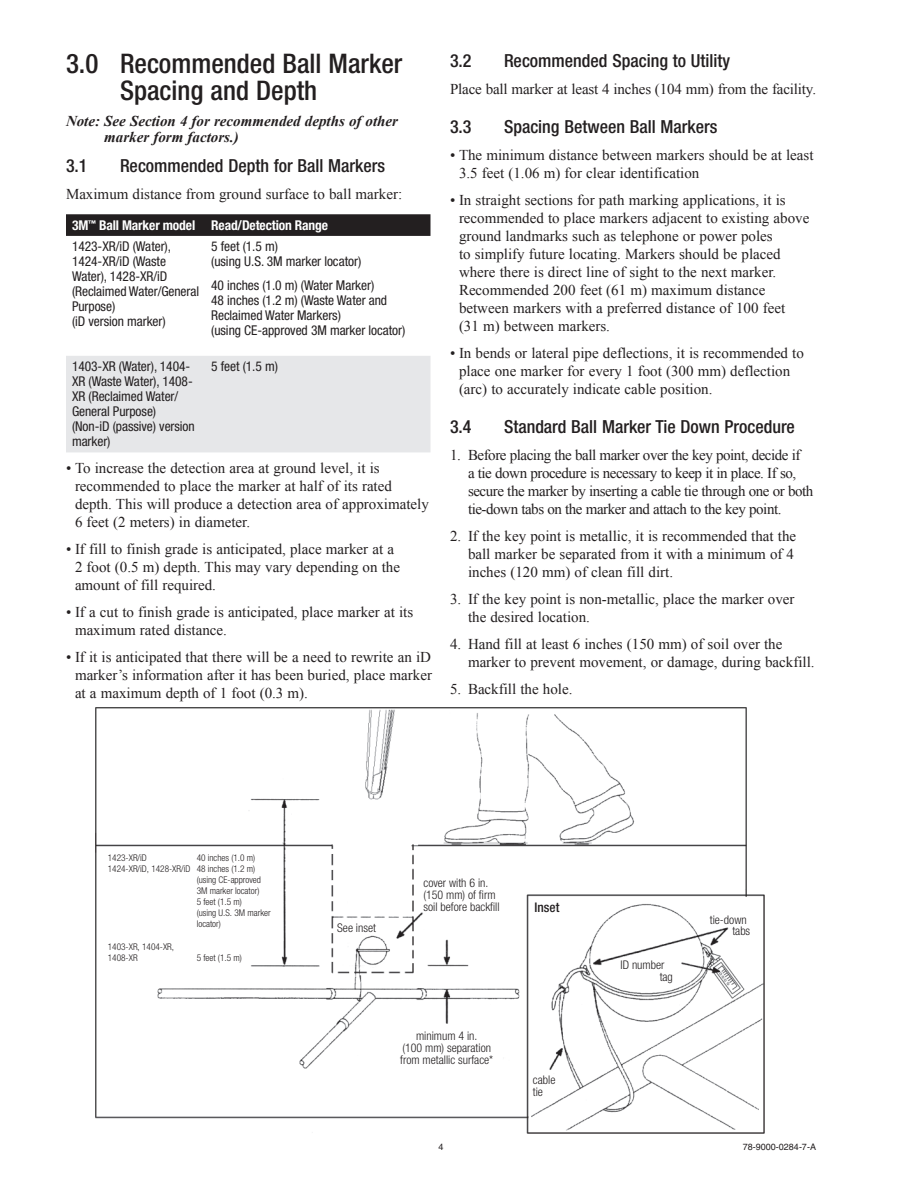
<style>
.page{position:relative;width:918px;height:1188px;background:#fff}
.page>*{position:absolute;margin:0;border:0;box-sizing:border-box;transform-origin:0 0}
.t1{font:500 condensed 27px/27px "Helvetica Neue LT Std";color:#231f20}
.t2{font:500 condensed 18px "Helvetica Neue LT Std";color:#231f20}
.t3{font:15px/18px "Times New Roman";color:#231f20}
.t4{font:15px/18px "Times New Roman";letter-spacing:-.03em;color:#231f20}
.t5{font:italic 700 15px/16.5px "Times New Roman";color:#231f20}
.t6{font:condensed 13.5px/15px "Helvetica Neue LT Std";letter-spacing:-.005em;color:#231f20}
.t7{font:700 condensed 13.5px/20.9px "Helvetica Neue LT Std";letter-spacing:-.01em;color:#fff}
.t8{font:500 condensed 13.2px "Helvetica Neue LT Std";color:#231f20}
.t9{font:300 condensed 12px/12px "Helvetica Neue LT Std";color:#231f20}
.t10{font:300 condensed 9.3px/11.1px "Helvetica Neue LT Std";color:#231f20}
.t11{font:9px "Helvetica";color:#231f20}
.s1{font-weight:400;color:#231f20}
</style>
<div class="page">
<img style="left:95px;top:707px;width:670px;height:427px">
<svg style="left:66px;top:214px;width:364px;height:22px;background:#262223"></svg>
<div style="left:66px;top:356px;width:364px;height:96px;background:#e6e7e9"></div>
<h1 class="t1" style="left:120px;top:50px;width:284px;text-indent:-54px">3.0 Recommended Ball Marker<br>Spacing and Depth</h1>
<p class="t5" style="left:104px;top:112px;width:295px;text-indent:-38px">Note: See Section 4 for recommended depths of other marker form factors.)</p>
<p class="t2" style="left:66px;top:155px;width:23px">3.1</p>
<p class="t2" style="left:120px;top:155px;width:267px">Recommended Depth for Ball Markers</p>
<p class="t3" style="left:66px;top:185px;width:338px">Maximum distance from ground surface to ball marker:</p>
<p class="t7" style="left:72px;top:215px;width:258px">3M<sup>™</sup> Ball Marker model Read/Detection Range<br><span class="s1">1423-XR/iD (Water),</span></p>
<p class="t6" style="left:72px;top:253px;width:129px">1424-XR/iD (Waste<br>Water), 1428-XR/iD (Reclaimed Water/General<br>Purpose)<br>(iD version marker)</p>
<p class="t6" style="left:211px;top:238px;width:152px">5 feet (1.5 m)<br>(using U.S. 3M marker locator)</p>
<p class="t6" style="left:211px;top:277px;width:196px">40 inches (1.0 m) (Water Marker)<br>48 inches (1.2 m) (Waste Water and<br>Reclaimed Water Markers)<br>(using CE-approved 3M marker locator)</p>
<p class="t6" style="left:72px;top:359px;width:124px">1403-XR (Water), 1404-<br>XR (Waste Water), 1408-<br>XR (Reclaimed Water/<br>General Purpose) (Non-iD (passive) version marker)</p>
<p class="t6" style="left:211px;top:359px;width:68px">5 feet (1.5 m)</p>
<p class="t3" style="left:75px;top:459px;width:355px;text-indent:-9px">• To increase the detection area at ground level, it is recommended to place the marker at half of its rated depth. This will produce a detection area of approximately 6 feet (2 meters) in diameter.</p>
<p class="t3" style="left:75px;top:540px;width:327px;text-indent:-9px">• If fill to finish grade is anticipated, place marker at a<br>2 foot (0.5 m) depth. This may vary depending on the amount of fill required.</p>
<p class="t3" style="left:75px;top:603px;width:340px;text-indent:-9px">• If a cut to finish grade is anticipated, place marker at its maximum rated distance.</p>
<p class="t3" style="left:75px;top:648px;width:359px;text-align:justify;text-indent:-9px">• If it is anticipated that there will be a need to rewrite an iD marker’s information after it has been buried, place marker at a maximum depth of 1 foot (0.3 m).</p>
<p class="t2" style="left:450px;top:50px;width:23px">3.2</p>
<p class="t2" style="left:504px;top:50px;width:228px">Recommended Spacing to Utility</p>
<p class="t3" style="left:450px;top:80px;width:368px">Place ball marker at least 4 inches (104 mm) from the facility.</p>
<p class="t2" style="left:450px;top:116px;width:23px">3.3</p>
<p class="t2" style="left:504px;top:116px;width:215px">Spacing Between Ball Markers</p>
<p class="t3" style="left:459px;top:146px;width:356px;text-indent:-9px">• The minimum distance between markers should be at least<br>3.5 feet (1.06 m) for clear identification</p>
<p class="t3" style="left:459px;top:191px;width:352px;text-indent:-9px">• In straight sections for path marking applications, it is recommended to place markers adjacent to existing above ground landmarks such as telephone or power poles<br>to simplify future locating. Markers should be placed where there is direct line of sight to the next marker.<br>Recommended 200 feet (61 m) maximum distance between markers with a preferred distance of 100 feet<br>(31 m) between markers.</p>
<p class="t3" style="left:459px;top:344px;width:346px;text-indent:-9px">• In bends or lateral pipe deflections, it is recommended to place one marker for every 1 foot (300 mm) deflection (arc) to accurately indicate cable position.</p>
<p class="t2" style="left:450px;top:416px;width:23px">3.4</p>
<p class="t2" style="left:504px;top:416px;width:292px">Standard Ball Marker Tie Down Procedure</p>
<p class="t4" style="left:468px;top:446px;width:347px;text-indent:-18px">1. Before placing the ball marker over the key point, decide if<br>a tie down procedure is necessary to keep it in place. If so, secure the marker by inserting a cable tie through one or both tie-down tabs on the marker and attach to the key point.</p>
<p class="t3" style="left:468px;top:527px;width:330px;text-indent:-18px">2. If the key point is metallic, it is recommended that the ball marker be separated from it with a minimum of 4 inches (120 mm) of clean fill dirt.</p>
<p class="t3" style="left:468px;top:590px;width:328px;text-indent:-18px">3. If the key point is non-metallic, place the marker over the desired location.</p>
<p class="t3" style="left:468px;top:635px;width:348px;text-indent:-18px">4. Hand fill at least 6 inches (150 mm) of soil over the marker to prevent movement, or damage, during backfill.</p>
<p class="t3" style="left:450px;top:680px;width:124px">5. Backfill the hole.</p>
<p class="t10" style="left:108px;top:852px;width:41px">1423-XR/iD</p>
<p class="t10" style="left:197px;top:852px;width:60px">40 inches (1.0 m)</p>
<p class="t10" style="left:108px;top:863px;width:149px">1424-XR/iD, 1428-XR/iD 48 inches (1.2 m)</p>
<p class="t10" style="left:197px;top:874px;width:66px">(using CE-approved</p>
<p class="t10" style="left:197px;top:885px;width:64px">3M marker locator)</p>
<p class="t10" style="left:197px;top:896px;width:47px">5 feet (1.5 m)</p>
<p class="t10" style="left:197px;top:907px;width:76px">(using U.S. 3M marker</p>
<p class="t10" style="left:197px;top:918px;width:26px">locator)</p>
<p class="t10" style="left:108px;top:941px;width:68px">1403-XR, 1404-XR,<br>1408-XR</p>
<p class="t10" style="left:197px;top:952px;width:47px">5 feet (1.5 m)</p>
<p class="t9" style="left:337px;top:921px;width:40px">See inset</p>
<p class="t9" style="left:424px;top:877px;width:78px">cover with 6 in. (150 mm) of firm soil before backfill</p>
<p class="t8" style="left:535px;top:900px;width:26px">Inset</p>
<p class="t9" style="left:400px;top:1030px;width:95px;text-align:center">minimum 4 in.<br>(100 mm) separation from metallic surface*</p>
<p class="t9" style="left:533px;top:1074px;width:24px">cable tie</p>
<p class="t9" style="left:660px;top:959px;width:15px;text-indent:-39px">ID number tag</p>
<p class="t9" style="left:710px;top:913px;width:42px;text-align:right">tie-down tabs</p>
<p class="t11" style="left:438px;top:1142px;width:7px">4</p>
<p class="t11" style="left:743px;top:1142px;width:75px">78-9000-0284-7-A</p>
</div>
